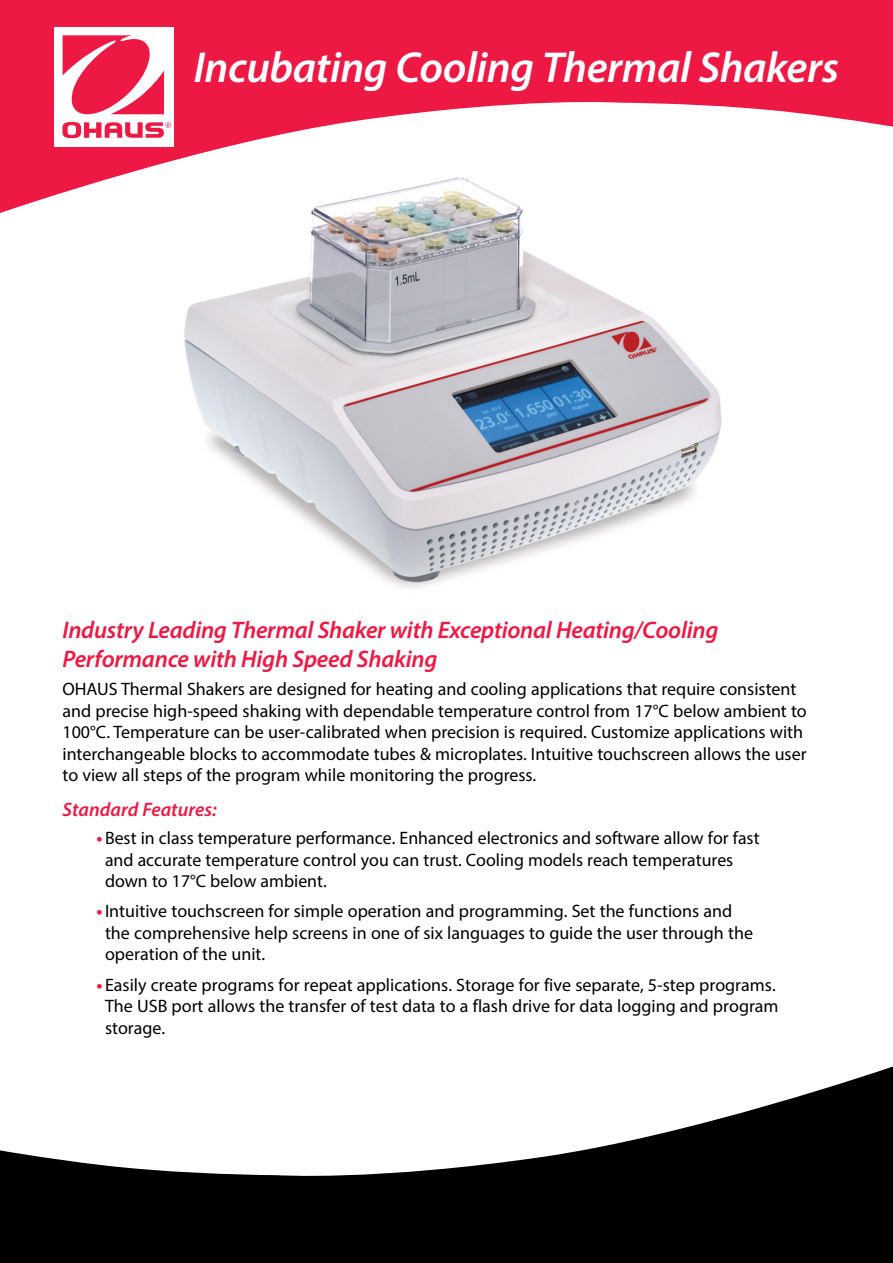
<style>
.page{position:relative;width:893px;height:1263px;background:#fff}
.page>*{position:absolute;margin:0;border:0;box-sizing:border-box;transform-origin:0 0}
.t1{font:italic 600 43.5px "Myriad Pro";letter-spacing:-.01em;color:#fff}
.t2{font:italic 600 24px/28.8px "Myriad Pro";letter-spacing:-.01em;color:#ed1944}
.t3{font:italic 600 19.5px "Myriad Pro";color:#ed1944}
.t4{font:18px/21.6px "Myriad Pro";color:#000}
.s1{font-weight:700;color:#ed1944}
</style>
<div class="page">
<svg style="left:0;top:0;width:893px;height:213px;fill:#ed1944"></svg>
<div style="left:54px;top:27px;width:120px;height:119px;background:#fff"></div>
<svg style="left:62px;top:35px;width:109px;height:103px"></svg>
<svg style="left:0;top:1066px;width:893px;height:197px;fill:#000"></svg>
<img style="left:171px;top:169px;width:565px;height:419px">
<h1 class="t1" style="left:194px;top:39px;width:647px">Incubating Cooling Thermal Shakers</h1>
<h2 class="t2" style="left:63px;top:615px;width:657px">Industry Leading Thermal Shaker with Exceptional Heating/Cooling<br>Performance with High Speed Shaking</h2>
<p class="t4" style="left:63px;top:678px;width:746px">OHAUS Thermal Shakers are designed for heating and cooling applications that require consistent and precise high-speed shaking with dependable temperature control from 17°C below ambient to 100°C. Temperature can be user-calibrated when precision is required. Customize applications with interchangeable blocks to accommodate tubes &amp; microplates. Intuitive touchscreen allows the user to view all steps of the program while monitoring the progress.</p>
<p class="t3" style="left:63px;top:797px;width:156px">Standard Features:</p>
<p class="t4" style="left:105px;top:827px;width:656px;text-indent:-9px"><span class="s1">•</span> Best in class temperature performance. Enhanced electronics and software allow for fast and accurate temperature control you can trust. Cooling models reach temperatures down to 17°C below ambient.</p>
<p class="t4" style="left:105px;top:900px;width:649px;text-indent:-8px"><span class="s1">•</span>Intuitive touchscreen for simple operation and programming. Set the functions and the comprehensive help screens in one of six languages to guide the user through the operation of the unit.</p>
<p class="t4" style="left:105px;top:973px;width:675px;text-indent:-8px"><span class="s1">•</span> Easily create programs for repeat applications. Storage for five separate, 5-step programs.<br>The USB port allows the transfer of test data to a flash drive for data logging and program storage.</p>
</div>
